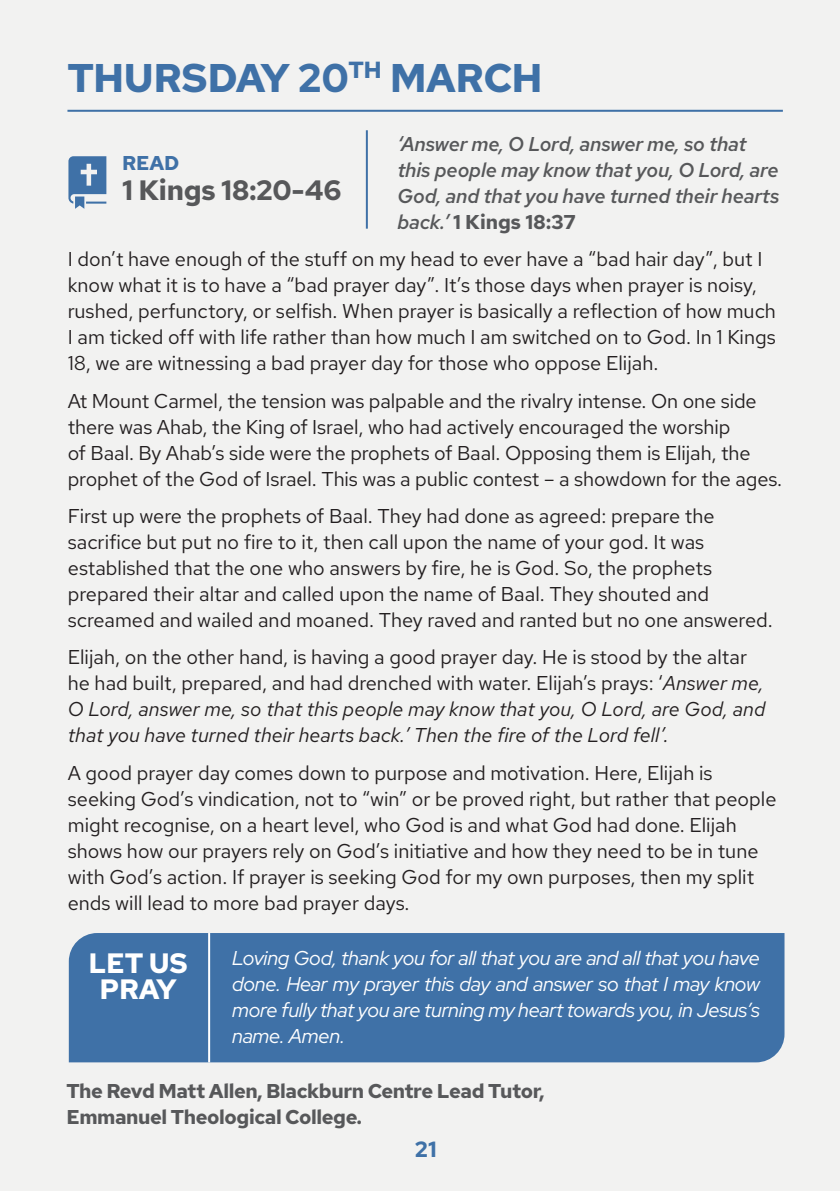
<style>
.page{position:relative;width:840px;height:1191px;background:#fff}
.page>*{position:absolute;margin:0;border:0;box-sizing:border-box;transform-origin:0 0}
.Advent_Days_-_Body_Copy{font:700 40px "Red Hat Text";letter-spacing:-.01em;color:#3f71a7}
.Advent_2024_-_Body_Copy{font:700 28px "Red Hat Text";letter-spacing:-.01em;color:#57585a}
.Advent_2024_-_Body_Copy-2{font:700 28px/26px "Red Hat Text";letter-spacing:-.01em;color:#fff;text-align:center}
.t1{font:700 22px "Red Hat Text";color:#3f71a7}
.Advent_2024_-_Body_Copy-3{font:20px/26px "Red Hat Text";color:#231f20}
.Advent_2024_-_Body_Copy-4{font:italic 20px/26px "Red Hat Text";color:#231f20}
.Advent_2024_-_Prayer{font:italic 20px/26px "Red Hat Display";letter-spacing:-.01em;color:#fff;text-align:justify}
.Advent_2024_-_Body_Copy-5{font:italic 500 20px/26px "Red Hat Text";letter-spacing:-.01em;color:#57585a}
.Lent_2022_-_Body_Copy_Insides{font:700 20px/26px "Red Hat Text";letter-spacing:-.02em;color:#57585a}
.Advent_2024_-_Body_Copy-6{font:700 20px "Red Hat Text";color:#3f71a7}
.s1{font-weight:700;font-style:normal}
.s2{font-style:normal}
</style>
<div class="page">
<div style="left:0;top:0;width:839px;height:1191px;background:#f2f2f1"></div>
<svg style="left:68px;top:156px;width:38px;height:53px"></svg>
<hr style="left:365px;top:130px;width:2px;height:99px;background:#3f71a7">
<hr style="left:67px;top:110px;width:715px;height:2px;background:#3f71a7">
<div style="left:69px;top:933px;width:715px;height:129px;background:#3f71a7"></div>
<hr style="left:208px;top:933px;width:2px;height:129px;background:#fff">
<p class="Advent_Days_-_Body_Copy" style="left:67px;top:52px;width:476px">THURSDAY 20<sup>TH</sup> MARCH</p>
<p class="Advent_2024_-_Body_Copy-5" style="left:397px;top:130px;width:383px">‘Answer me, O Lord, answer me, so that this people may know that you, O Lord, are God, and that you have turned their hearts back.’ <span class="s1">1 Kings 18:37</span></p>
<p class="Advent_2024_-_Body_Copy-3" style="left:68px;top:246px;width:709px">I don’t have enough of the stuff on my head to ever have a “bad hair day”, but I know what it is to have a “bad prayer day”. It’s those days when prayer is noisy, rushed, perfunctory, or selfish. When prayer is basically a reflection of how much I am ticked off with life rather than how much I am switched on to God. In 1 Kings 18, we are witnessing a bad prayer day for those who oppose Elijah.</p>
<p class="Advent_2024_-_Body_Copy-3" style="left:68px;top:387px;width:715px">At Mount Carmel, the tension was palpable and the rivalry intense. On one side there was Ahab, the King of Israel, who had actively encouraged the worship<br>of Baal. By Ahab’s side were the prophets of Baal. Opposing them is Elijah, the prophet of the God of Israel. This was a public contest – a showdown for the ages.</p>
<p class="Advent_2024_-_Body_Copy-3" style="left:68px;top:502px;width:706px">First up were the prophets of Baal. They had done as agreed: prepare the sacrifice but put no fire to it, then call upon the name of your god. It was established that the one who answers by fire, he is God. So, the prophets prepared their altar and called upon the name of Baal. They shouted and screamed and wailed and moaned. They raved and ranted but no one answered.</p>
<p class="Advent_2024_-_Body_Copy-4" style="left:68px;top:644px;width:699px"><span class="s2">Elijah, on the other hand, is having a good prayer day. He is stood by the altar he had built, prepared, and had drenched with water. Elijah’s prays: ‘</span>Answer me, O Lord, answer me, so that this people may know that you, O Lord, are God, and that you have turned their hearts back.’ Then the fire of the Lord fell’.</p>
<p class="Advent_2024_-_Body_Copy-3" style="left:68px;top:759px;width:709px">A good prayer day comes down to purpose and motivation. Here, Elijah is seeking God’s vindication, not to “win” or be proved right, but rather that people might recognise, on a heart level, who God is and what God had done. Elijah shows how our prayers rely on God’s initiative and how they need to be in tune with God’s action. If prayer is seeking God for my own purposes, then my split ends will lead to more bad prayer days.</p>
<p class="Advent_2024_-_Body_Copy-2" style="left:88px;top:950px;width:101px">LET US<br>PRAY</p>
<p class="Advent_2024_-_Prayer" style="left:232px;top:944px;width:529px">Loving God, thank you for all that you are and all that you have done. Hear my prayer this day and answer so that I may know more fully that you are turning my heart towards you, in Jesus’s name. Amen.</p>
<p class="Lent_2022_-_Body_Copy_Insides" style="left:66px;top:1077px;width:479px">The Revd Matt Allen, Blackburn Centre Lead Tutor,<br>Emmanuel Theological College.</p>
<p class="Advent_2024_-_Body_Copy-6" style="left:122px;top:150px;width:59px">READ</p>
<p class="Advent_2024_-_Body_Copy" style="left:122px;top:172px;width:221px">1 Kings 18:20-46</p>
<p class="t1" style="left:414px;top:1134px;width:23px">21</p>
</div>
